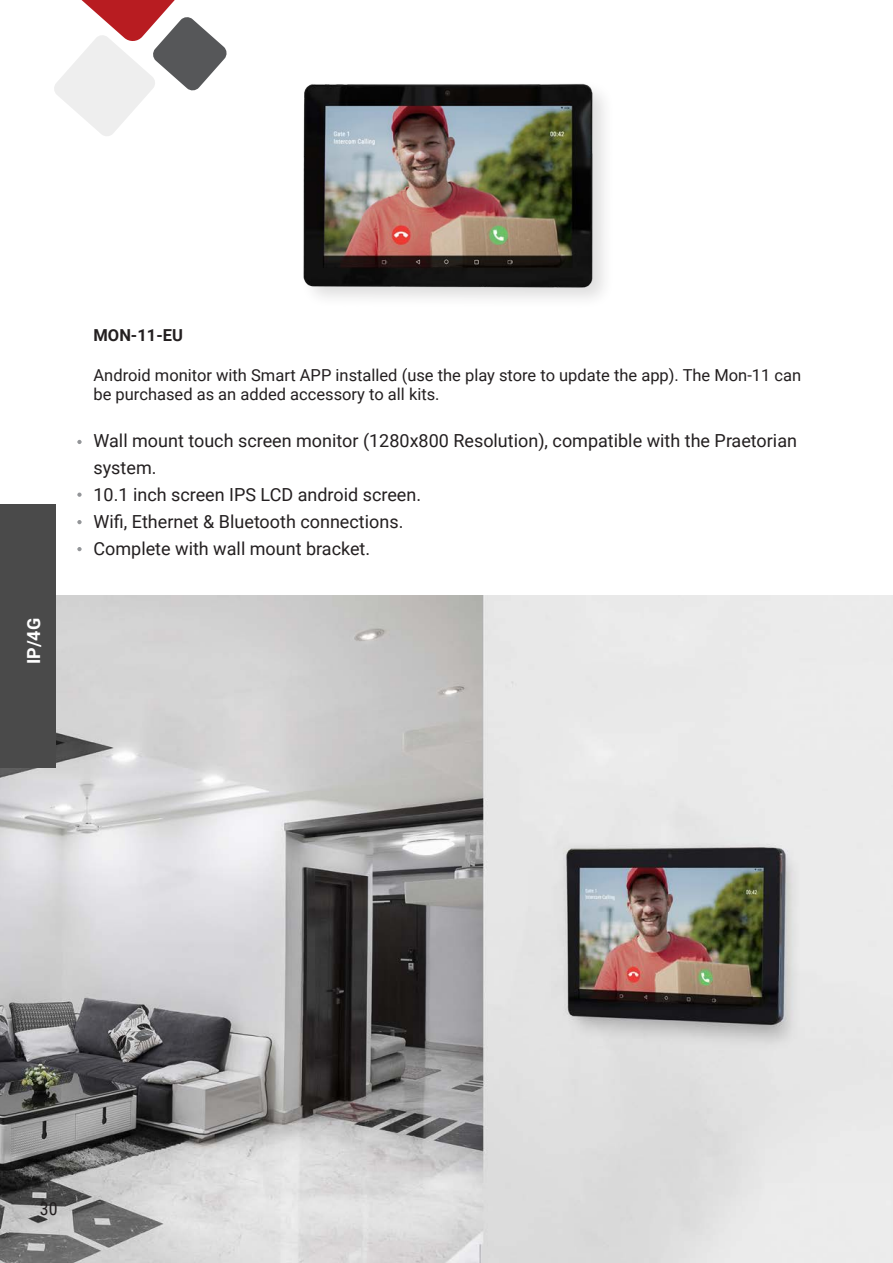
<style>
.page{position:relative;width:893px;height:1263px;background:#fff}
.page>*{position:absolute;margin:0;border:0;box-sizing:border-box;transform-origin:0 0}
.t1{font:18px/27px "Roboto";color:#231f20}
.t2{font:700 18px "Roboto";color:#fff}
.t3{font:18px "Roboto Condensed";color:#231f20}
.t4{font:16.5px/19.8px "Roboto";color:#231f20}
.t5{font:700 16.5px "Roboto";color:#231f20}
</style>
<div class="page">
<img style="left:0;top:595px;width:893px;height:668px">
<div style="left:0;top:504px;width:55px;height:263px;background:#4a4a4a"></div>
<div style="left:299px;top:80px;width:316px;height:230px;background:#231f20;opacity:.15"></div>
<img style="left:299px;top:80px;width:299px;height:213px">
<svg style="left:77px;top:440px;width:5px;height:4px"></svg>
<svg style="left:77px;top:520px;width:5px;height:4px"></svg>
<svg style="left:77px;top:492px;width:5px;height:5px"></svg>
<svg style="left:77px;top:547px;width:5px;height:4px"></svg>
<svg style="left:54px;top:0;width:173px;height:136px"></svg>
<p class="t2" style="left:21px;top:664px;width:48px;rotate:-90deg">IP/4G</p>
<p class="t5" style="left:93px;top:324px;width:91px">MON-11-EU</p>
<p class="t4" style="left:93px;top:364px;width:709px">Android monitor with Smart APP installed (use the play store to update the app). The Mon-11 can be purchased as an added accessory to all kits.</p>
<p class="t1" style="left:93px;top:427px;width:705px">Wall mount touch screen monitor (1280x800 Resolution), compatible with the Praetorian system.</p>
<p class="t1" style="left:93px;top:481px;width:329px">10.1 inch screen IPS LCD android screen.</p>
<p class="t1" style="left:93px;top:508px;width:311px">Wifi, Ethernet &amp; Bluetooth connections.</p>
<p class="t1" style="left:93px;top:535px;width:278px">Complete with wall mount bracket.</p>
<p class="t3" style="left:40px;top:1196px;width:19px">30</p>
</div>
